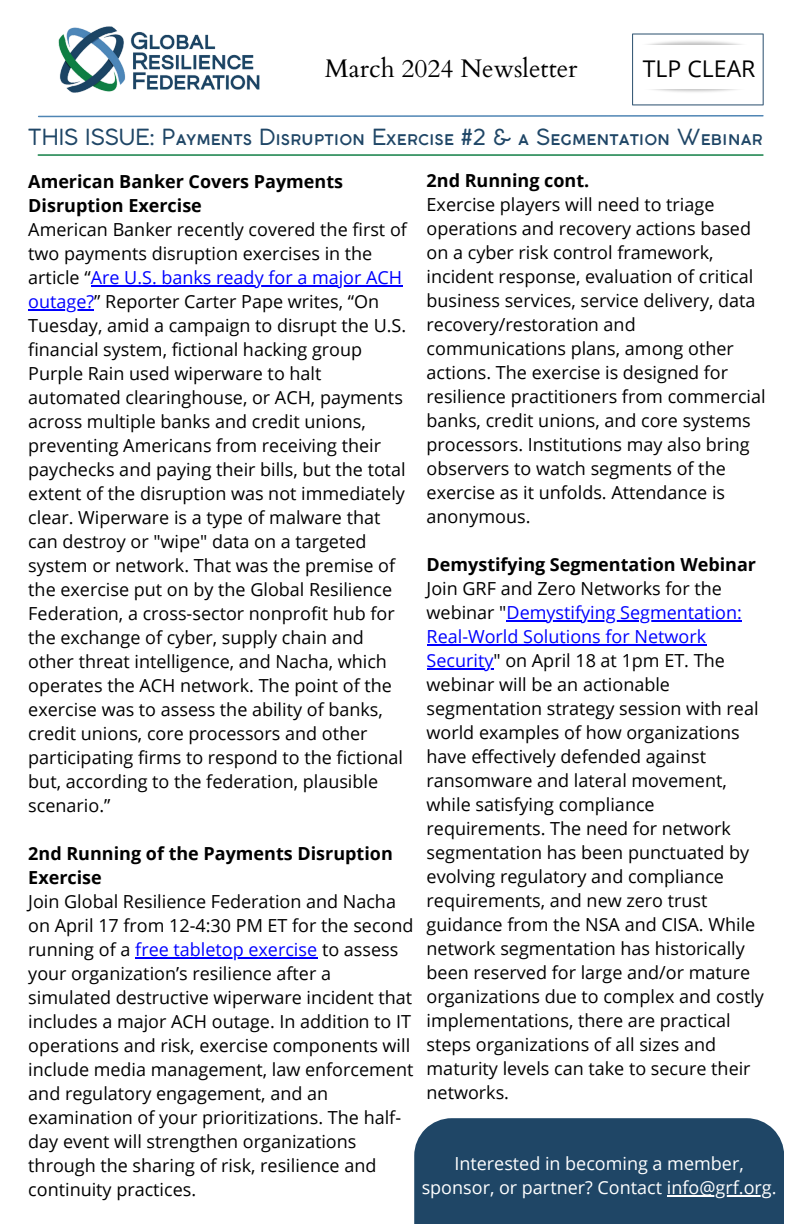
<style>
.page{position:relative;width:792px;height:1224px;background:#fff}
.page>*{position:absolute;margin:0;border:0;box-sizing:border-box;transform-origin:0 0}
.t1{font:25.4px "Cardo";color:#000}
.t2{font:23px "Open Sans";color:#000}
.t3{font:22px "Coco Gothic Small Caps";color:#1f4666}
.t4{font:18px/24px "Open Sans";color:#000}
.t5{font:700 18px/24px "Open Sans";color:#000}
.t6{font:18px/24px "Open Sans";color:#fff;text-align:center}
.t7{font:18px "Open Sans";color:#00f}
.s1{color:#00f}
.s2{font-weight:700}
.s3{color:#000}
</style>
<div class="page">
<img style="left:58px;top:26px;width:202px;height:67px">
<svg style="left:632px;top:34px;width:132px;height:71px"></svg>
<hr style="left:38px;top:154px;width:725px;height:2px;background:#117f45">
<svg style="left:38px;top:115px;width:726px;height:3px"></svg>
<img style="left:632px;top:77px;width:125px;height:22px">
<img style="left:632px;top:34px;width:125px;height:22px">
<div style="left:635px;top:45px;width:119px;height:43px;background:#fff"></div>
<div style="left:414px;top:1118px;width:370px;height:106px;background:#1f4666"></div>
<hr style="left:667px;top:1195px;width:105px;height:2px;background:#fff">
<hr style="left:91px;top:285px;width:311px;height:2px;background:#00f">
<hr style="left:28px;top:309px;width:66px;height:2px;background:#00f">
<hr style="left:135px;top:957px;width:182px;height:2px;background:#00f">
<hr style="left:507px;top:620px;width:235px;height:2px;background:#00f">
<hr style="left:427px;top:644px;width:279px;height:2px;background:#00f">
<hr style="left:427px;top:668px;width:67px;height:2px;background:#00f">
<p class="t1" style="left:325px;top:52px;width:254px">March 2024 Newsletter</p>
<p class="t2" style="left:643px;top:52px;width:114px">TLP CLEAR</p>
<p class="t3" style="left:28px;top:129px;width:736px">THIS ISSUE: Payments Disruption Exercise #2 &amp; a Segmentation Webinar</p>
<p class="t5" style="left:427px;top:168px;width:164px">2nd Running cont.</p>
<p class="t4" style="left:427px;top:192px;width:341px">Exercise players will need to triage operations and recovery actions based on a cyber risk control framework, incident response, evaluation of critical business services, service delivery, data recovery/restoration and communications plans, among other actions. The exercise is designed for resilience practitioners from commercial banks, credit unions, and core systems processors. Institutions may also bring observers to watch segments of the exercise as it unfolds. Attendance is anonymous.</p>
<p class="t5" style="left:427px;top:552px;width:331px">Demystifying Segmentation Webinar</p>
<p class="t4" style="left:427px;top:576px;width:339px">Join GRF and Zero Networks for the webinar "<span class="s1">Demystifying Segmentation:<br>Real-World Solutions for Network Security</span>" on April 18 at 1pm ET. The webinar will be an actionable segmentation strategy session with real world examples of how organizations have effectively defended against ransomware and lateral movement, while satisfying compliance requirements. The need for network segmentation has been punctuated by evolving regulatory and compliance requirements, and new zero trust guidance from the NSA and CISA. While network segmentation has historically been reserved for large and/or mature organizations due to complex and costly implementations, there are practical steps organizations of all sizes and maturity levels can take to secure their networks.</p>
<h1 class="t5" style="left:28px;top:169px;width:316px">American Banker Covers Payments<br>Disruption Exercise</h1>
<h2 class="t4" style="left:28px;top:217px;width:380px">American Banker recently covered the first of two payments disruption exercises in the article “<span class="s1">Are U.S. banks ready for a major ACH</span></h2>
<p class="t4" style="left:28px;top:289px;width:379px"><span class="s1">outage?</span>” Reporter Carter Pape writes, “On Tuesday, amid a campaign to disrupt the U.S. financial system, fictional hacking group Purple Rain used wiperware to halt automated clearinghouse, or ACH, payments across multiple banks and credit unions, preventing Americans from receiving their paychecks and paying their bills, but the total extent of the disruption was not immediately clear. Wiperware is a type of malware that can destroy or "wipe" data on a targeted system or network. That was the premise of the exercise put on by the Global Resilience Federation, a cross-sector nonprofit hub for the exchange of cyber, supply chain and other threat intelligence, and Nacha, which operates the ACH network. The point of the exercise was to assess the ability of banks, credit unions, core processors and other participating firms to respond to the fictional but, according to the federation, plausible scenario.”</p>
<p class="t4" style="left:28px;top:841px;width:387px"><span class="s2">2nd Running of the Payments Disruption Exercise<br></span>Join Global Resilience Federation and Nacha on April 17 from 12-4:30 PM ET for the second</p>
<p class="t7" style="left:28px;top:937px;width:372px"><span class="s3">running of a</span> free tabletop exercise <span class="s3">to assess</span></p>
<p class="t4" style="left:28px;top:961px;width:387px">your organization’s resilience after a simulated destructive wiperware incident that includes a major ACH outage. In addition to IT operations and risk, exercise components will include media management, law enforcement and regulatory engagement, and an examination of your prioritizations. The half&shy;day event will strengthen organizations through the sharing of risk, resilience and continuity practices.</p>
<p class="t6" style="left:422px;top:1151px;width:356px">Interested in becoming a member, sponsor, or partner? Contact info@grf.org.</p>
</div>
